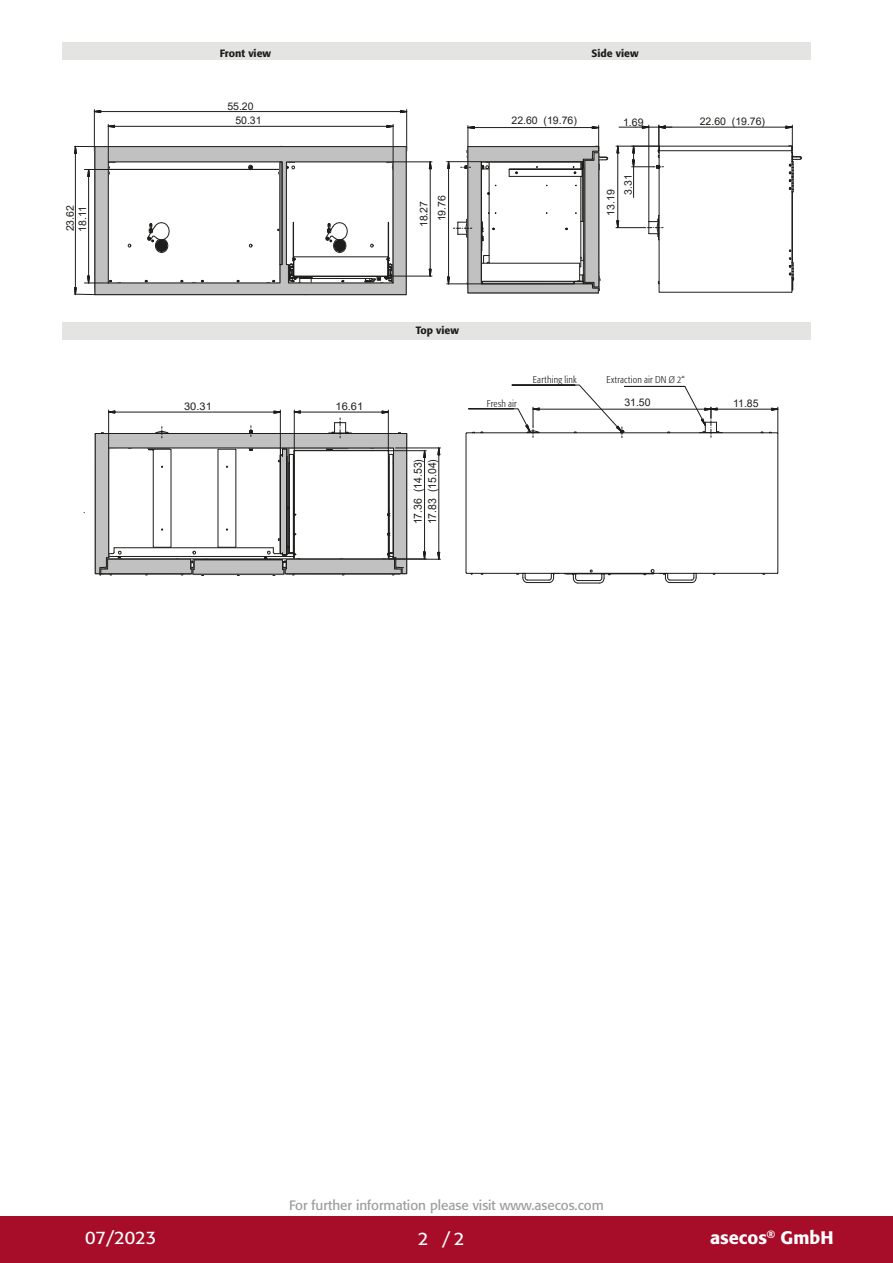
<style>
.page{position:relative;width:893px;height:1263px;background:#fff}
.page>*{position:absolute;margin:0;border:0;box-sizing:border-box;transform-origin:0 0}
.t1{font:500 18px "Formata Pro";color:#fff}
.t2{font:18px "Formata Pro";color:#fff}
.t3{font:13.5px "Formata Pro";color:#9d9d9d}
.t4{font:11.1px/14.2px "Arial";color:#1d1d1b;scale:.95 1}
.t5{font:10.5px/14.1px "Arial";color:#1d1d1b}
.t6{font:500 10.5px "Formata Pro";color:#1d1d1b}
.t7{font:10.5px "Arial";color:#1d1d1b;scale:1.06 1}
.t8{font:300 condensed 9.75px "Formata Pro";letter-spacing:.02em;color:#1d1d1b}
</style>
<div class="page">
<div style="left:0;top:1216px;width:893px;height:47px;background:#a70c29"></div>
<div style="left:63px;top:43px;width:748px;height:17px;background:#e4e4e3"></div>
<div style="left:63px;top:322px;width:748px;height:17px;background:#e4e4e3"></div>
<svg style="left:428px;top:268px;width:4px;height:8px"></svg>
<svg style="left:428px;top:162px;width:4px;height:18px"></svg>
<hr style="left:430px;top:169px;width:1px;height:100px;background:#1d1d1b">
<hr style="left:393px;top:161px;width:39px;height:1px;background:#1d1d1b">
<hr style="left:388px;top:276px;width:44px;height:1px;background:#1d1d1b">
<svg style="left:74px;top:109px;width:348px;height:187px"></svg>
<hr style="left:115px;top:126px;width:272px;height:1px;background:#1d1d1b">
<hr style="left:108px;top:124px;width:1px;height:38px;background:#1d1d1b">
<hr style="left:393px;top:124px;width:1px;height:38px;background:#1d1d1b">
<svg style="left:447px;top:125px;width:161px;height:169px"></svg>
<svg style="left:437px;top:447px;width:4px;height:19px"></svg>
<svg style="left:437px;top:551px;width:4px;height:9px"></svg>
<hr style="left:438px;top:455px;width:1px;height:97px;background:#1d1d1b">
<hr style="left:396px;top:448px;width:44px;height:1px;background:#1d1d1b">
<hr style="left:395px;top:559px;width:45px;height:1px;background:#1d1d1b">
<svg style="left:423px;top:447px;width:3px;height:22px"></svg>
<svg style="left:423px;top:551px;width:3px;height:9px"></svg>
<hr style="left:424px;top:457px;width:1px;height:95px;background:#1d1d1b">
<hr style="left:388px;top:558px;width:38px;height:1px;background:#1d1d1b">
<hr style="left:388px;top:450px;width:38px;height:1px;background:#1d1d1b">
<svg style="left:94px;top:409px;width:317px;height:167px"></svg>
<svg style="left:616px;top:125px;width:186px;height:168px"></svg>
<hr style="left:616px;top:146px;width:43px;height:1px;background:#1d1d1b">
<svg style="left:466px;top:569px;width:312px;height:15px"></svg>
<hr style="left:717px;top:409px;width:55px;height:1px;background:#1d1d1b">
<svg style="left:760px;top:407px;width:19px;height:27px"></svg>
<svg style="left:468px;top:384px;width:255px;height:54px"></svg>
<p class="t6" style="left:220px;top:46px;width:53px">Front view</p>
<p class="t6" style="left:592px;top:46px;width:49px">Side view</p>
<p class="t5" style="left:235px;top:99px;width:28px;text-indent:-8px">55.20<br>50.31</p>
<p class="t5" style="left:64px;top:232px;width:28px;line-height:12.5px;rotate:-90deg">23.62<br>18.11</p>
<p class="t5" style="left:415px;top:227px;width:34px;line-height:18px;text-align:center;rotate:-90deg">18.27<br>19.76</p>
<p class="t5" style="left:511px;top:113px;width:67px">22.60 (19.76)</p>
<p class="t5" style="left:623px;top:115px;width:22px">1.69</p>
<p class="t5" style="left:700px;top:115px;width:67px">22.60 (19.76)</p>
<p class="t5" style="left:602px;top:195px;width:22px;line-height:17.1px;text-indent:-21px;rotate:-90deg">13.19<br>3.31</p>
<p class="t7" style="left:184px;top:399px;width:28px">30.31</p>
<p class="t7" style="left:335px;top:399px;width:28px">16.61</p>
<p class="t6" style="left:416px;top:323px;width:45px">Top view</p>
<p class="t4" style="left:411px;top:524px;width:70px;rotate:-90deg">17.36 (14.53)<br>17.83 (15.04)</p>
<p class="t8" style="left:487px;top:397px;width:32px">Fresh air</p>
<p class="t8" style="left:533px;top:373px;width:45px">Earthing link</p>
<p class="t8" style="left:606px;top:373px;width:80px">Extraction air DN Ø 2“</p>
<p class="t5" style="left:624px;top:395px;width:28px">31.50</p>
<p class="t5" style="left:733px;top:396px;width:27px">11.85</p>
<p class="t3" style="left:289px;top:1196px;width:316px">For further information please visit www.asecos.com</p>
<h1 class="t2" style="left:85px;top:1225px;width:73px">07/2023</h1>
<h1 class="t2" style="left:418px;top:1227px;width:48px">2 /2</h1>
<h1 class="t1" style="left:710px;top:1225px;width:125px">asecos<sup>®</sup> GmbH</h1>
</div>
